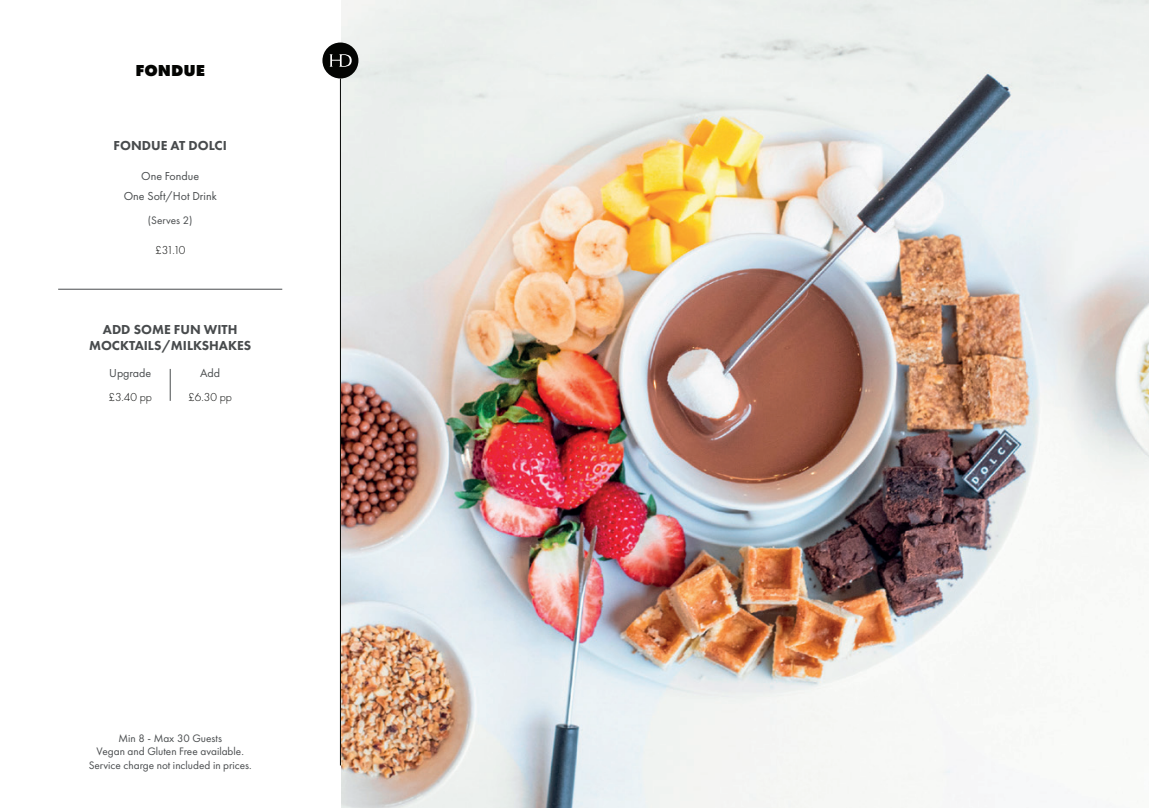
<style>
.page{position:relative;width:1149px;height:808px;background:#fff}
.page>*{position:absolute;margin:0;border:0;box-sizing:border-box;transform-origin:0 0}
.t1{font:800 16.5px "Futura PT";color:#040503}
.t2{font:800 13.5px/16.2px "Futura PT";color:#484b4d;text-align:center}
.t3{font:12px/20.7px "Futura PT";color:#484b4d;text-align:center}
.t4{font:300 12px "Futura PT";color:#040503}
.t5{font:11.25px/13.5px "Futura PT";color:#484b4d;text-align:center}
</style>
<div class="page">
<img style="left:340px;top:0;width:808px;height:808px">
<div style="left:322px;top:43px;width:36px;height:35px;background:#040503;border-radius:50%"></div>
<svg style="left:329px;top:54px;width:22px;height:13px"></svg>
<hr style="left:340px;top:78px;width:1px;height:687px;background:#040503">
<hr style="left:58px;top:289px;width:224px;height:1px;background:#484b4d">
<hr style="left:170px;top:369px;width:1px;height:32px;background:#484b4d">
<h1 class="t1" style="left:135px;top:60px;width:71px">FONDUE</h1>
<p class="t2" style="left:114px;top:137px;width:115px">FONDUE AT DOLCI</p>
<p class="t3" style="left:124px;top:165px;width:94px">One Fondue<br>One Soft/Hot Drink</p>
<p class="t5" style="left:148px;top:213px;width:46px">(Serves 2)</p>
<p class="t4" style="left:155px;top:244px;width:32px">£31.10</p>
<p class="t2" style="left:89px;top:321px;width:164px">ADD SOME FUN WITH<br>MOCKTAILS/MILKSHAKES</p>
<p class="t3" style="left:109px;top:362px;width:44px">Upgrade</p>
<p class="t3" style="left:200px;top:362px;width:22px">Add</p>
<p class="t4" style="left:108px;top:390px;width:45px">£3.40 pp</p>
<p class="t4" style="left:188px;top:390px;width:45px">£6.30 pp</p>
<p class="t5" style="left:89px;top:731px;width:164px">Min 8 - Max 30 Guests<br>Vegan and Gluten Free available.<br>Service charge not included in prices.</p>
</div>
